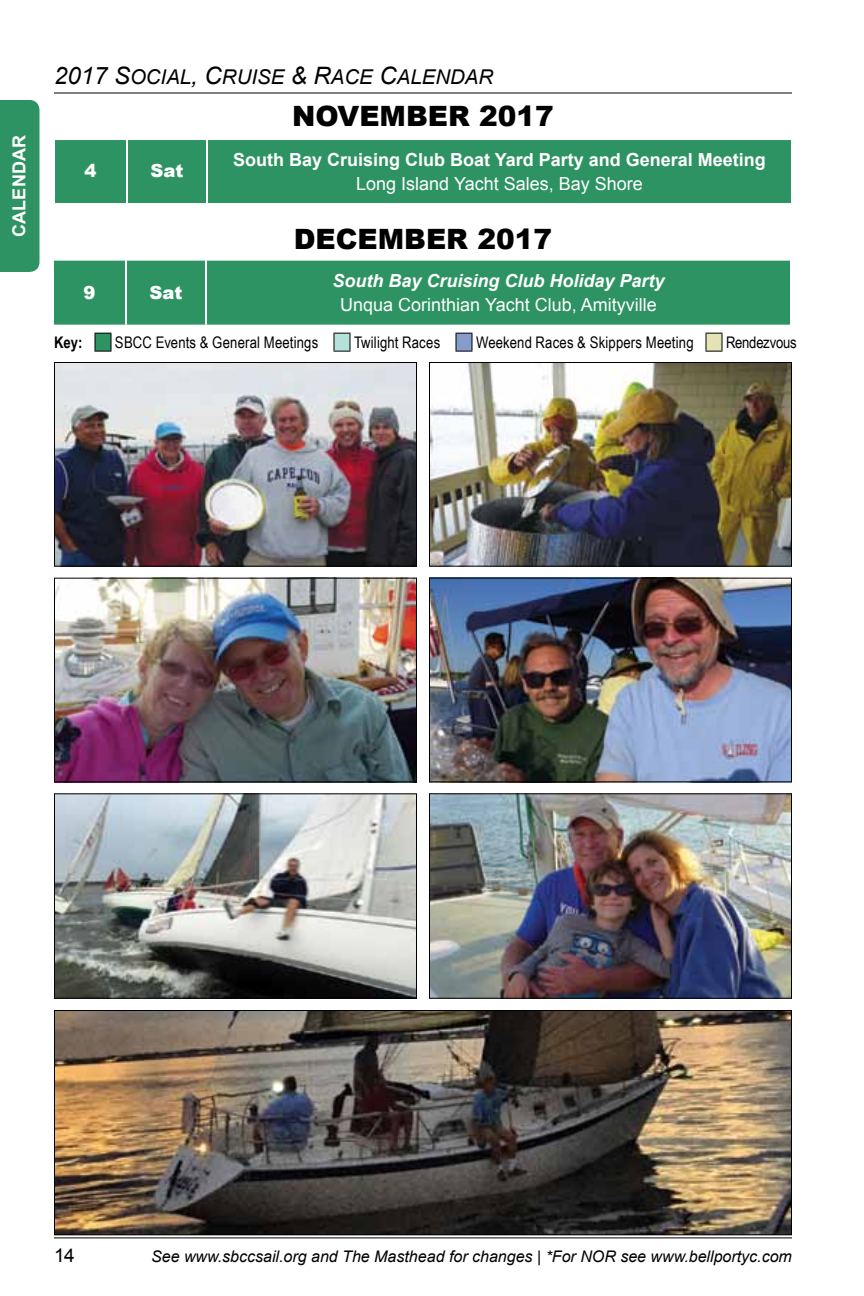
<style>
.page{position:relative;width:864px;height:1296px;background:#fff}
.page>*{position:absolute;margin:0;border:0;box-sizing:border-box;transform-origin:0 0}
.t1{font:900 28px "Arial";color:#000}
.t2{font:20.4px "Arial Italic MT SC850";color:#000}
.t3{font:19px "Arial";color:#000}
.t4{font:18px "Arial";color:#fff}
.t5{font:700 18px "Arial";color:#fff}
.t6{font:italic 700 18px "Arial";color:#fff}
.t7{font:900 18px "Arial";letter-spacing:-.01em;color:#fff}
.t8{font:italic 16px "Arial";color:#000}
.t9{font:16px "Arial Narrow";letter-spacing:.01em;color:#000}
.t10{font:16px "Arial Narrow";letter-spacing:-.015em;color:#000}
.t11{font:700 16px "Arial Narrow";color:#000}
.s1{font-size:24px}
</style>
<div class="page">
<hr style="left:54px;top:1237px;width:738px;height:1px;background:#000">
<div style="left:55px;top:140px;width:736px;height:63px;background:#2e9362"></div>
<hr style="left:126px;top:140px;width:2px;height:63px;background:#fff">
<hr style="left:206px;top:140px;width:2px;height:63px;background:#fff">
<div style="left:54px;top:261px;width:736px;height:64px;background:#2e9362"></div>
<hr style="left:125px;top:261px;width:2px;height:64px;background:#fff">
<hr style="left:205px;top:261px;width:2px;height:64px;background:#fff">
<svg style="left:94px;top:333px;width:18px;height:19px"></svg>
<svg style="left:334px;top:333px;width:17px;height:19px"></svg>
<svg style="left:456px;top:333px;width:17px;height:19px"></svg>
<svg style="left:706px;top:333px;width:17px;height:19px"></svg>
<img style="left:56px;top:1012px;width:734px;height:221px">
<div style="left:54px;top:1010px;width:738px;height:225px;border:1px solid #000"></div>
<img style="left:56px;top:364px;width:359px;height:201px">
<div style="left:54px;top:362px;width:363px;height:205px;border:1px solid #000"></div>
<img style="left:431px;top:364px;width:359px;height:201px">
<div style="left:429px;top:362px;width:363px;height:205px;border:1px solid #000"></div>
<img style="left:56px;top:580px;width:359px;height:200px">
<div style="left:54px;top:578px;width:363px;height:204px;border:1px solid #000"></div>
<img style="left:431px;top:580px;width:359px;height:200px">
<div style="left:429px;top:578px;width:363px;height:204px;border:1px solid #000"></div>
<img style="left:56px;top:795px;width:359px;height:202px">
<div style="left:54px;top:793px;width:363px;height:206px;border:1px solid #000"></div>
<img style="left:431px;top:795px;width:359px;height:202px">
<div style="left:429px;top:793px;width:363px;height:206px;border:1px solid #000"></div>
<hr style="left:54px;top:92px;width:738px;height:2px;background:#000">
<div style="left:0;top:100px;width:40px;height:172px;background:#2e9362"></div>
<p class="t5" style="left:7px;top:237px;width:102px;rotate:-90deg">Calendar</p>
<p class="t2" style="left:54px;top:64px;width:441px"><span class="s1">2017 S</span>OCIAL<span class="s1">, C</span>RUISE <span class="s1">&amp; R</span>ACE <span class="s1">C</span>ALENDAR</p>
<p class="t7" style="left:84px;top:158px;width:14px">4</p>
<p class="t7" style="left:151px;top:158px;width:34px">Sat</p>
<p class="t7" style="left:83px;top:280px;width:14px">9</p>
<p class="t7" style="left:150px;top:280px;width:34px">Sat</p>
<h1 class="t1" style="left:292px;top:96px;width:263px">NOVEMBER 2017</h1>
<p class="t5" style="left:233px;top:147px;width:534px">South Bay Cruising Club Boat Yard Party and General Meeting</p>
<p class="t4" style="left:356px;top:171px;width:288px">Long Island Yacht Sales, Bay Shore</p>
<h1 class="t1" style="left:294px;top:218px;width:260px">DECEMBER 2017</h1>
<p class="t6" style="left:332px;top:269px;width:334px">South Bay Cruising Club Holiday Party</p>
<p class="t4" style="left:340px;top:293px;width:318px">Unqua Corinthian Yacht Club, Amityville</p>
<p class="t11" style="left:54px;top:330px;width:30px">Key:</p>
<p class="t9" style="left:115px;top:331px;width:205px">SBCC Events &amp; General Meetings</p>
<p class="t9" style="left:354px;top:331px;width:88px">Twilight Races</p>
<p class="t9" style="left:476px;top:331px;width:219px">Weekend Races &amp; Skippers Meeting</p>
<p class="t10" style="left:726px;top:331px;width:72px">Rendezvous</p>
<p class="t3" style="left:54px;top:1243px;width:22px">14</p>
<p class="t8" style="left:151px;top:1246px;width:642px">See www.sbccsail.org and The Masthead for changes | *For NOR see www.bellportyc.com</p>
</div>
